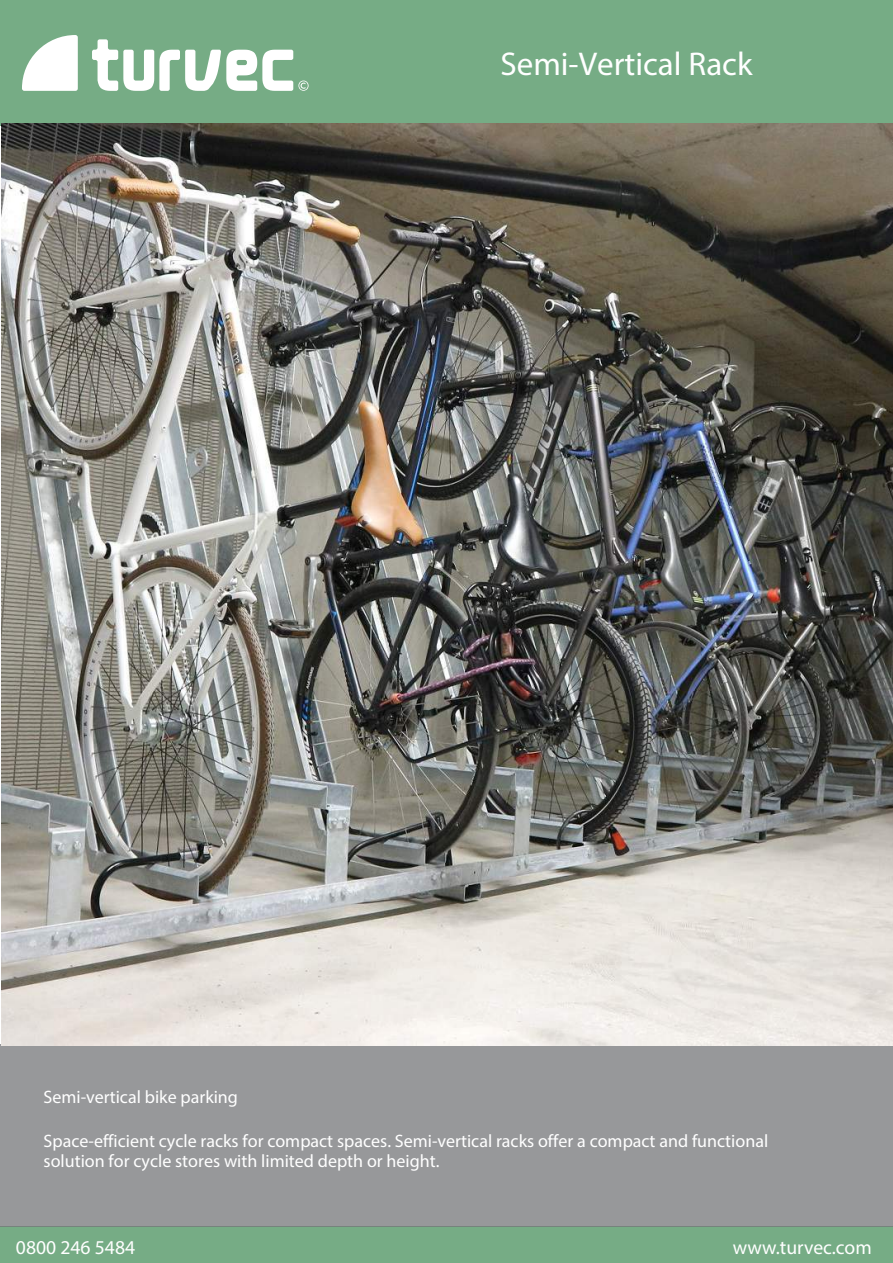
<style>
.page{position:relative;width:893px;height:1263px;background:#fff}
.page>*{position:absolute;margin:0;border:0;box-sizing:border-box;transform-origin:0 0}
.t1{font:33px "Myriad Pro";color:#fff}
.t2{font:19.65px "Myriad Pro";color:#fff}
.t3{font:18px/20.9px "Myriad Pro";color:#fff}
</style>
<div class="page">
<div style="left:0;top:0;width:893px;height:126px;background:#76ac85"></div>
<div style="left:0;top:1227px;width:893px;height:36px;background:#76ac85"></div>
<div style="left:0;top:1044px;width:893px;height:183px;background:#97989a"></div>
<svg style="left:92px;top:39px;width:217px;height:52px"></svg>
<svg style="left:22px;top:35px;width:56px;height:56px"></svg>
<img style="left:2px;top:123px;width:891px;height:922px">
<h1 class="t1" style="left:501px;top:44px;width:253px">Semi-Vertical Rack</h1>
<p class="t3" style="left:44px;top:1086px;width:196px">Semi-vertical bike parking</p>
<p class="t3" style="left:44px;top:1130px;width:726px">Space-efficient cycle racks for compact spaces. Semi-vertical racks offer a compact and functional solution for cycle stores with limited depth or height.</p>
<p class="t2" style="left:16px;top:1235px;width:121px">0800 246 5484</p>
<p class="t2" style="left:733px;top:1235px;width:141px">www.turvec.com</p>
</div>
